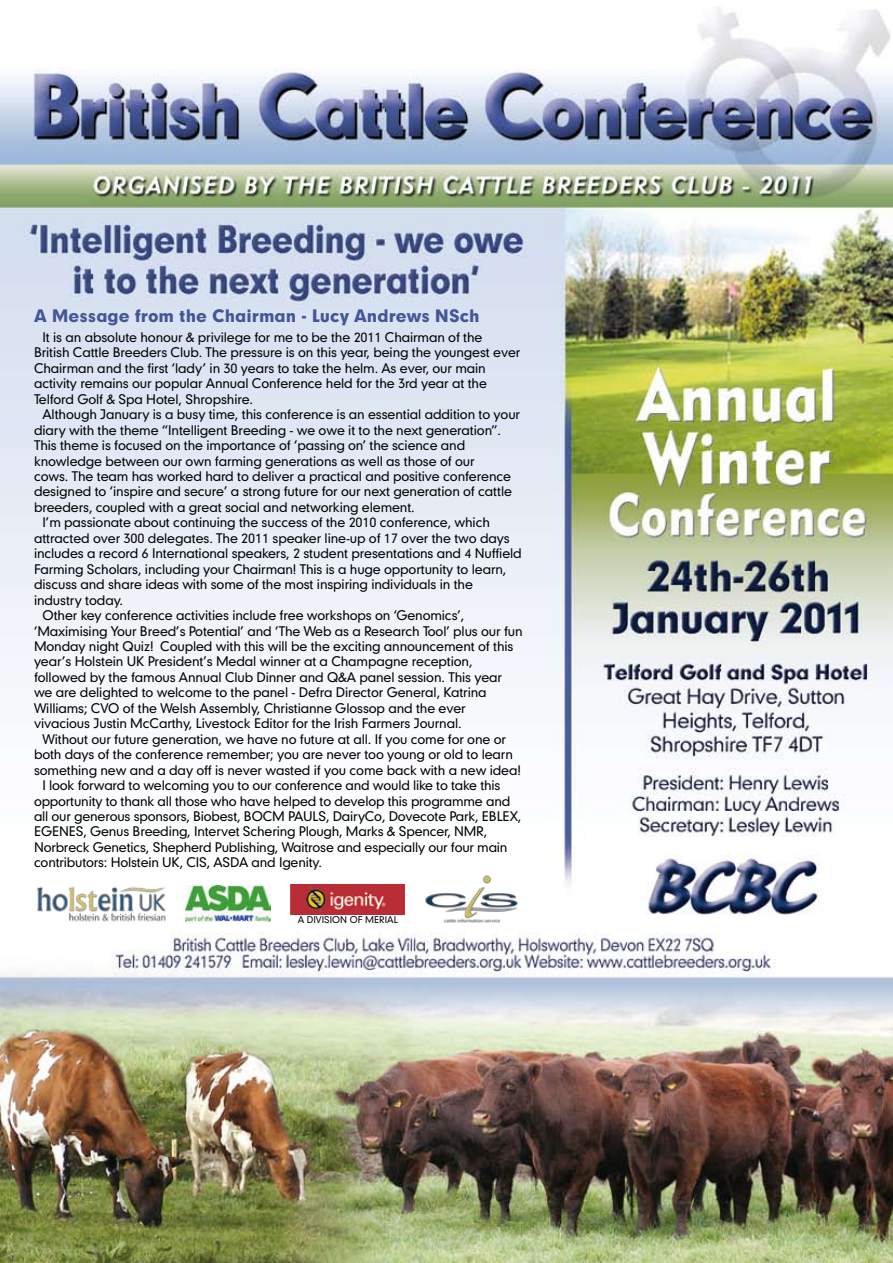
<style>
.page{position:relative;width:893px;height:1263px;background:#fff}
.page>*{position:absolute;margin:0;border:0;box-sizing:border-box;transform-origin:0 0}
.t1{font:16.5px "Geometric 706 BT Black B";color:#435796}
.t2{font:12.75px/15.5px "Geometric 706 BT Medium B";letter-spacing:-.01em;color:#000}
.t3{font:9px "Geometric 706 BT Medium B";color:#000}
</style>
<div class="page">
<img style="left:0;top:7px;width:893px;height:1256px">
<img style="left:291px;top:884px;width:114px;height:31px">
<img style="left:185px;top:885px;width:86px;height:36px">
<img style="left:420px;top:870px;width:102px;height:55px">
<img style="left:34px;top:878px;width:135px;height:47px">
<p class="t1" style="left:34px;top:305px;width:447px">A Message from the Chairman - Lucy Andrews NSch</p>
<p class="t2" style="left:34px;top:329px;width:488px;text-indent:9px">It is an absolute honour &amp; privilege for me to be the 2011 Chairman of the British Cattle Breeders Club. The pressure is on this year, being the youngest ever Chairman and the first ‘lady’ in 30 years to take the helm. As ever, our main activity remains our popular Annual Conference held for the 3rd year at the Telford Golf &amp; Spa Hotel, Shropshire.</p>
<p class="t2" style="left:43px;top:406px;width:479px">Although January is a busy time, this conference is an essential addition to your</p>
<p class="t2" style="left:34px;top:422px;width:469px">diary with the theme “Intelligent Breeding - we owe it to the next generation”.</p>
<p class="t2" style="left:34px;top:437px;width:433px">This theme is focused on the importance of ‘passing on’ the science and</p>
<p class="t2" style="left:34px;top:453px;width:442px">knowledge between our own farming generations as well as those of our</p>
<p class="t2" style="left:34px;top:468px;width:479px">cows. The team has worked hard to deliver a practical and positive conference</p>
<p class="t2" style="left:34px;top:484px;width:479px">designed to ‘inspire and secure’ a strong future for our next generation of cattle</p>
<p class="t2" style="left:34px;top:499px;width:382px">breeders, coupled with a great social and networking element.</p>
<p class="t2" style="left:43px;top:514px;width:449px">I’m passionate about continuing the success of the 2010 conference, which</p>
<p class="t2" style="left:34px;top:530px;width:477px">attracted over 300 delegates. The 2011 speaker line-up of 17 over the two days</p>
<p class="t2" style="left:34px;top:545px;width:489px">includes a record 6 International speakers, 2 student presentations and 4 Nuffield</p>
<p class="t2" style="left:34px;top:561px;width:474px">Farming Scholars, including your Chairman! This is a huge opportunity to learn,</p>
<p class="t2" style="left:34px;top:576px;width:440px">discuss and share ideas with some of the most inspiring individuals in the</p>
<p class="t2" style="left:34px;top:592px;width:91px">industry today.</p>
<p class="t2" style="left:43px;top:607px;width:423px">Other key conference activities include free workshops on ‘Genomics’,</p>
<p class="t2" style="left:34px;top:623px;width:490px">‘Maximising Your Breed’s Potential’ and ‘The Web as a Research Tool’ plus our fun</p>
<p class="t2" style="left:34px;top:638px;width:481px">Monday night Quiz! Coupled with this will be the exciting announcement of this</p>
<p class="t2" style="left:34px;top:654px;width:440px">year’s Holstein UK President’s Medal winner at a Champagne reception,</p>
<p class="t2" style="left:34px;top:669px;width:470px">followed by the famous Annual Club Dinner and Q&amp;A panel session. This year</p>
<p class="t2" style="left:34px;top:684px;width:454px">we are delighted to welcome to the panel - Defra Director General, Katrina</p>
<p class="t2" style="left:34px;top:700px;width:433px">Williams; CVO of the Welsh Assembly, Christianne Glossop and the ever</p>
<p class="t2" style="left:34px;top:715px;width:429px">vivacious Justin McCarthy, Livestock Editor for the Irish Farmers Journal.</p>
<p class="t2" style="left:43px;top:731px;width:465px">Without our future generation, we have no future at all. If you come for one or</p>
<p class="t2" style="left:34px;top:746px;width:480px">both days of the conference remember; you are never too young or old to learn</p>
<p class="t2" style="left:34px;top:762px;width:488px">something new and a day off is never wasted if you come back with a new idea!</p>
<p class="t2" style="left:43px;top:777px;width:459px">I look forward to welcoming you to our conference and would like to take this</p>
<p class="t2" style="left:34px;top:793px;width:478px">opportunity to thank all those who have helped to develop this programme and</p>
<p class="t2" style="left:34px;top:808px;width:489px">all our generous sponsors, Biobest, BOCM PAULS, DairyCo, Dovecote Park, EBLEX,</p>
<p class="t2" style="left:34px;top:823px;width:455px">EGENES, Genus Breeding, Intervet Schering Plough, Marks &amp; Spencer, NMR,</p>
<p class="t2" style="left:34px;top:839px;width:475px">Norbreck Genetics, Shepherd Publishing, Waitrose and especially our four main</p>
<p class="t2" style="left:34px;top:854px;width:289px">contributors: Holstein UK, CIS, ASDA and Igenity.</p>
<p class="t3" style="left:298px;top:914px;width:102px">A DIVISION OF MERIAL</p>
</div>
